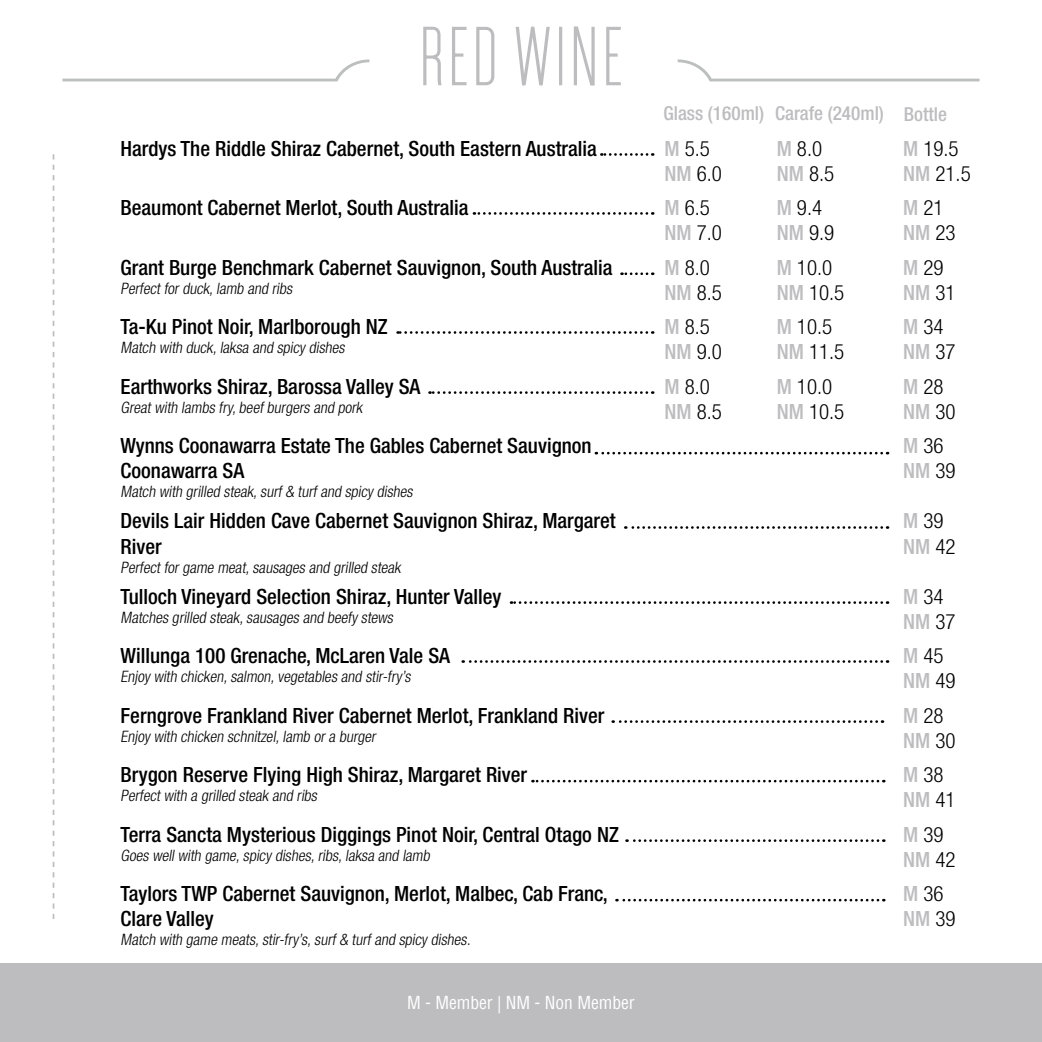
<style>
.page{position:relative;width:1042px;height:1042px;background:#fff}
.page>*{position:absolute;margin:0;border:0;box-sizing:border-box;transform-origin:0 0}
.t1{font:500 condensed 21px/25.2px "Helvetica Neue";color:#000}
.t2{font:300 condensed 21px/25.2px "Helvetica Neue";color:#000}
.t3{font:500 condensed 19.25px "Helvetica Neue";color:#bdbdbf}
.t4{font:condensed 17.5px "Helvetica";color:#fff}
.t5{font:italic 300 condensed 15.75px "Helvetica Neue";color:#000}
.s1{font-weight:500;color:#bdbdbf}
</style>
<div class="page">
<svg style="left:423px;top:26px;width:19px;height:60px"></svg>
<svg style="left:452px;top:26px;width:15px;height:60px"></svg>
<svg style="left:476px;top:26px;width:19px;height:60px"></svg>
<svg style="left:515px;top:26px;width:35px;height:61px"></svg>
<div style="left:559px;top:27px;width:3px;height:58px;border:2px solid #bdbdbf"></div>
<svg style="left:573px;top:26px;width:22px;height:60px"></svg>
<svg style="left:606px;top:26px;width:15px;height:60px"></svg>
<div style="left:0;top:963px;width:1042px;height:79px;background:#bdbdbf"></div>
<svg style="left:53px;top:154px;width:1px;height:765px"></svg>
<svg style="left:62px;top:59px;width:307px;height:22px"></svg>
<svg style="left:677px;top:59px;width:302px;height:22px"></svg>
<svg style="left:398px;top:331px;width:255px;height:3px"></svg>
<svg style="left:601px;top:153px;width:52px;height:3px"></svg>
<svg style="left:474px;top:212px;width:179px;height:3px"></svg>
<svg style="left:621px;top:272px;width:32px;height:3px"></svg>
<svg style="left:429px;top:391px;width:224px;height:3px"></svg>
<svg style="left:596px;top:452px;width:292px;height:2px"></svg>
<svg style="left:625px;top:526px;width:263px;height:3px"></svg>
<svg style="left:511px;top:601px;width:377px;height:3px"></svg>
<svg style="left:463px;top:660px;width:425px;height:3px"></svg>
<svg style="left:613px;top:720px;width:270px;height:3px"></svg>
<svg style="left:532px;top:780px;width:352px;height:2px"></svg>
<svg style="left:626px;top:839px;width:258px;height:3px"></svg>
<svg style="left:616px;top:899px;width:268px;height:2px"></svg>
<p class="t3" style="left:663px;top:102px;width:285px">Glass (160ml) Carafe (240ml) Bottle</p>
<p class="t1" style="left:121px;top:135px;width:478px">Hardys The Riddle Shiraz Cabernet, South Eastern Australia</p>
<p class="t2" style="left:664px;top:135px;width:59px"><span class="s1">M</span> 5.5<br><span class="s1">NM</span> 6.0</p>
<p class="t2" style="left:777px;top:135px;width:59px"><span class="s1">M</span> 8.0<br><span class="s1">NM</span> 8.5</p>
<p class="t2" style="left:903px;top:135px;width:69px"><span class="s1">M</span> 19.5<br><span class="s1">NM</span> 21.5</p>
<p class="t1" style="left:121px;top:195px;width:350px">Beaumont Cabernet Merlot, South Australia</p>
<p class="t2" style="left:664px;top:195px;width:59px"><span class="s1">M</span> 6.5<br><span class="s1">NM</span> 7.0</p>
<p class="t2" style="left:777px;top:195px;width:59px"><span class="s1">M</span> 9.4<br><span class="s1">NM</span> 9.9</p>
<p class="t2" style="left:903px;top:195px;width:54px"><span class="s1">M</span> 21<br><span class="s1">NM</span> 23</p>
<p class="t1" style="left:121px;top:254px;width:493px">Grant Burge Benchmark Cabernet Sauvignon, South Australia</p>
<p class="t5" style="left:121px;top:279px;width:176px">Perfect for duck,lamb and ribs</p>
<p class="t2" style="left:664px;top:254px;width:59px"><span class="s1">M</span> 8.0<br><span class="s1">NM</span> 8.5</p>
<p class="t2" style="left:777px;top:254px;width:69px"><span class="s1">M</span> 10.0<br><span class="s1">NM</span> 10.5</p>
<p class="t2" style="left:903px;top:254px;width:54px"><span class="s1">M</span> 29<br><span class="s1">NM</span> 31</p>
<p class="t1" style="left:121px;top:314px;width:269px">Ta-Ku Pinot Noir, Marlborough NZ</p>
<p class="t5" style="left:121px;top:338px;width:228px">Match with duck,laksa and spicy dishes</p>
<p class="t1" style="left:121px;top:373px;width:301px">Earthworks Shiraz, Barossa Valley SA</p>
<p class="t5" style="left:121px;top:398px;width:246px">Great with lambs fry,beef burgers and pork</p>
<p class="t1" style="left:121px;top:433px;width:473px">Wynns Coonawarra Estate The Gables Cabernet Sauvignon<br>Coonawarra SA</p>
<p class="t5" style="left:121px;top:483px;width:296px">Match with grilled steak,surf &amp; turf and spicy dishes</p>
<p class="t1" style="left:121px;top:508px;width:496px">Devils Lair Hidden Cave Cabernet Sauvignon Shiraz, Margaret<br>River</p>
<p class="t5" style="left:121px;top:558px;width:284px">Perfect for game meat,sausages and grilled steak</p>
<p class="t1" style="left:121px;top:583px;width:382px">Tulloch Vineyard Selection Shiraz, Hunter Valley</p>
<p class="t5" style="left:121px;top:608px;width:277px">Matches grilled steak,sausages and beefy stews</p>
<p class="t1" style="left:121px;top:643px;width:331px">Willunga 100 Grenache, McLaren Vale SA</p>
<p class="t5" style="left:121px;top:667px;width:294px">Enjoy with chicken,salmon,vegetables and stir-fry’s</p>
<p class="t1" style="left:121px;top:702px;width:485px">Ferngrove Frankland River Cabernet Merlot, Frankland River</p>
<p class="t5" style="left:121px;top:727px;width:259px">Enjoy with chicken schnitzel,lamb or a burger</p>
<p class="t1" style="left:121px;top:762px;width:408px">Brygon Reserve Flying High Shiraz, Margaret River</p>
<p class="t5" style="left:121px;top:786px;width:201px">Perfect with a grilled steak and ribs</p>
<p class="t1" style="left:121px;top:821px;width:500px">Terra Sancta Mysterious Diggings Pinot Noir, Central Otago NZ</p>
<p class="t5" style="left:121px;top:846px;width:313px">Goes well with game,spicy dishes,ribs,laksa and lamb</p>
<p class="t1" style="left:121px;top:881px;width:489px">Taylors TWP Cabernet Sauvignon, Merlot, Malbec, Cab Franc,<br>Clare Valley</p>
<p class="t5" style="left:121px;top:931px;width:354px">Match with game meats,stir-fry’s,surf &amp; turf and spicy dishes.</p>
<p class="t4" style="left:407px;top:991px;width:229px">M - Member | NM - Non Member</p>
<p class="t2" style="left:664px;top:314px;width:59px"><span class="s1">M</span> 8.5<br><span class="s1">NM</span> 9.0</p>
<p class="t2" style="left:777px;top:314px;width:69px"><span class="s1">M</span> 10.5<br><span class="s1">NM</span> 11.5</p>
<p class="t2" style="left:903px;top:314px;width:54px"><span class="s1">M</span> 34<br><span class="s1">NM</span> 37</p>
<p class="t2" style="left:664px;top:373px;width:59px"><span class="s1">M</span> 8.0<br><span class="s1">NM</span> 8.5</p>
<p class="t2" style="left:777px;top:373px;width:69px"><span class="s1">M</span> 10.0<br><span class="s1">NM</span> 10.5</p>
<p class="t2" style="left:903px;top:373px;width:54px"><span class="s1">M</span> 28<br><span class="s1">NM</span> 30</p>
<p class="t2" style="left:903px;top:433px;width:54px"><span class="s1">M</span> 36<br><span class="s1">NM</span> 39</p>
<p class="t2" style="left:903px;top:508px;width:54px"><span class="s1">M</span> 39<br><span class="s1">NM</span> 42</p>
<p class="t2" style="left:903px;top:583px;width:54px"><span class="s1">M</span> 34<br><span class="s1">NM</span> 37</p>
<p class="t2" style="left:903px;top:643px;width:54px"><span class="s1">M</span> 45<br><span class="s1">NM</span> 49</p>
<p class="t2" style="left:903px;top:702px;width:54px"><span class="s1">M</span> 28<br><span class="s1">NM</span> 30</p>
<p class="t2" style="left:903px;top:762px;width:54px"><span class="s1">M</span> 38<br><span class="s1">NM</span> 41</p>
<p class="t2" style="left:903px;top:821px;width:54px"><span class="s1">M</span> 39<br><span class="s1">NM</span> 42</p>
<p class="t2" style="left:903px;top:881px;width:54px"><span class="s1">M</span> 36<br><span class="s1">NM</span> 39</p>
</div>
